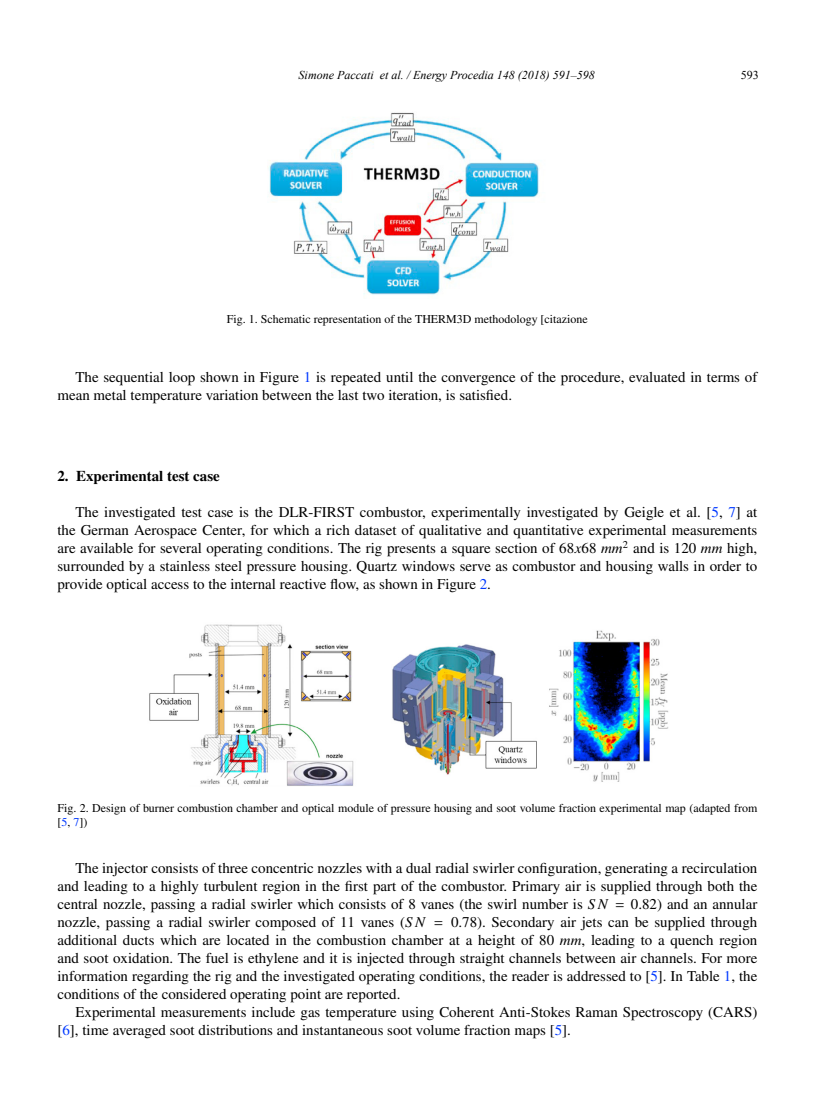
<style>
.page{position:relative;width:817px;height:1115px;background:#fff}
.page>*{position:absolute;margin:0;border:0;box-sizing:border-box;transform-origin:0 0}
.t1{font:15px/18px "Nimbus Rom No 9 L";color:#000}
.t2{font:500 15px "Nimbus Rom No 9 L";color:#000}
.t3{font:12px/15px "Nimbus Rom No 9 L";color:#000}
.RH_Left{font:italic 12px "Times New Roman";color:#000}
.RH_Left-2{font:12px "Times New Roman";color:#000}
.s1{color:#0039ff}
.s2{font-style:italic}
.s3{font-family:"rtxr"}
.s4{font-family:"rtxmi"}
</style>
<div class="page">
<img style="left:269px;top:112px;width:271px;height:183px">
<img style="left:149px;top:624px;width:520px;height:162px">
<p class="RH_Left" style="left:298px;top:66px;width:298px">Simone Paccati et al. / Energy Procedia 148 (2018) 591–598</p>
<p class="RH_Left-2" style="left:740px;top:66px;width:19px">593</p>
<p class="t3" style="left:227px;top:311px;width:362px">Fig. 1. Schematic representation of the THERM3D methodology [citazione</p>
<p class="t1" style="left:57px;top:368px;width:701px;text-indent:18px">The sequential loop shown in Figure <span class="s1">1</span> is repeated until the convergence of the procedure, evaluated in terms of mean metal temperature variation between the last two iteration, is satisfied.</p>
<p class="t2" style="left:57px;top:466px;width:164px">2. Experimental test case</p>
<p class="t1" style="left:57px;top:503px;width:701px;text-align:justify;text-indent:18px">The investigated test case is the DLR-FIRST combustor, experimentally investigated by Geigle et al. [<span class="s1">5</span>, <span class="s1">7</span>] at the German Aerospace Center, for which a rich dataset of qualitative and quantitative experimental measurements are available for several operating conditions. The rig presents a square section of 68<span class="s2">x</span>68 <span class="s2">mm</span><sup>2</sup> and is 120 <span class="s2">mm</span> high, surrounded by a stainless steel pressure housing. Quartz windows serve as combustor and housing walls in order to provide optical access to the internal reactive flow, as shown in Figure <span class="s1">2</span>.</p>
<p class="t3" style="left:57px;top:799px;width:701px">Fig. 2. Design of burner combustion chamber and optical module of pressure housing and soot volume fraction experimental map (adapted from [<span class="s1">5</span>, <span class="s1">7</span>])</p>
<p class="t1" style="left:75px;top:859px;width:683px">The injector consists of three concentric nozzles with a dual radial swirler configuration, generating a recirculation</p>
<p class="t1" style="left:57px;top:877px;width:701px">and leading to a highly turbulent region in the first part of the combustor. Primary air is supplied through both the</p>
<p class="t1" style="left:57px;top:895px;width:701px">central nozzle, passing a radial swirler which consists of 8 vanes (the swirl number is <span class="s2">S N</span> <span class="s3">=</span> 0<span class="s4">.</span>82) and an annular</p>
<p class="t1" style="left:57px;top:913px;width:701px">nozzle, passing a radial swirler composed of 11 vanes (<span class="s2">S N</span> <span class="s3">=</span> 0<span class="s4">.</span>78). Secondary air jets can be supplied through</p>
<p class="t1" style="left:57px;top:930px;width:701px">additional ducts which are located in the combustion chamber at a height of 80 <span class="s2">mm</span>, leading to a quench region</p>
<p class="t1" style="left:57px;top:948px;width:701px">and soot oxidation. The fuel is ethylene and it is injected through straight channels between air channels. For more</p>
<p class="t1" style="left:57px;top:966px;width:701px">information regarding the rig and the investigated operating conditions, the reader is addressed to [<span class="s1">5</span>]. In Table <span class="s1">1</span>, the</p>
<p class="t1" style="left:57px;top:984px;width:344px">conditions of the considered operating point are reported.</p>
<p class="t1" style="left:75px;top:1002px;width:683px">Experimental measurements include gas temperature using Coherent Anti-Stokes Raman Spectroscopy (CARS)</p>
<p class="t1" style="left:57px;top:1020px;width:515px">[<span class="s1">6</span>], time averaged soot distributions and instantaneous soot volume fraction maps [<span class="s1">5</span>].</p>
</div>
